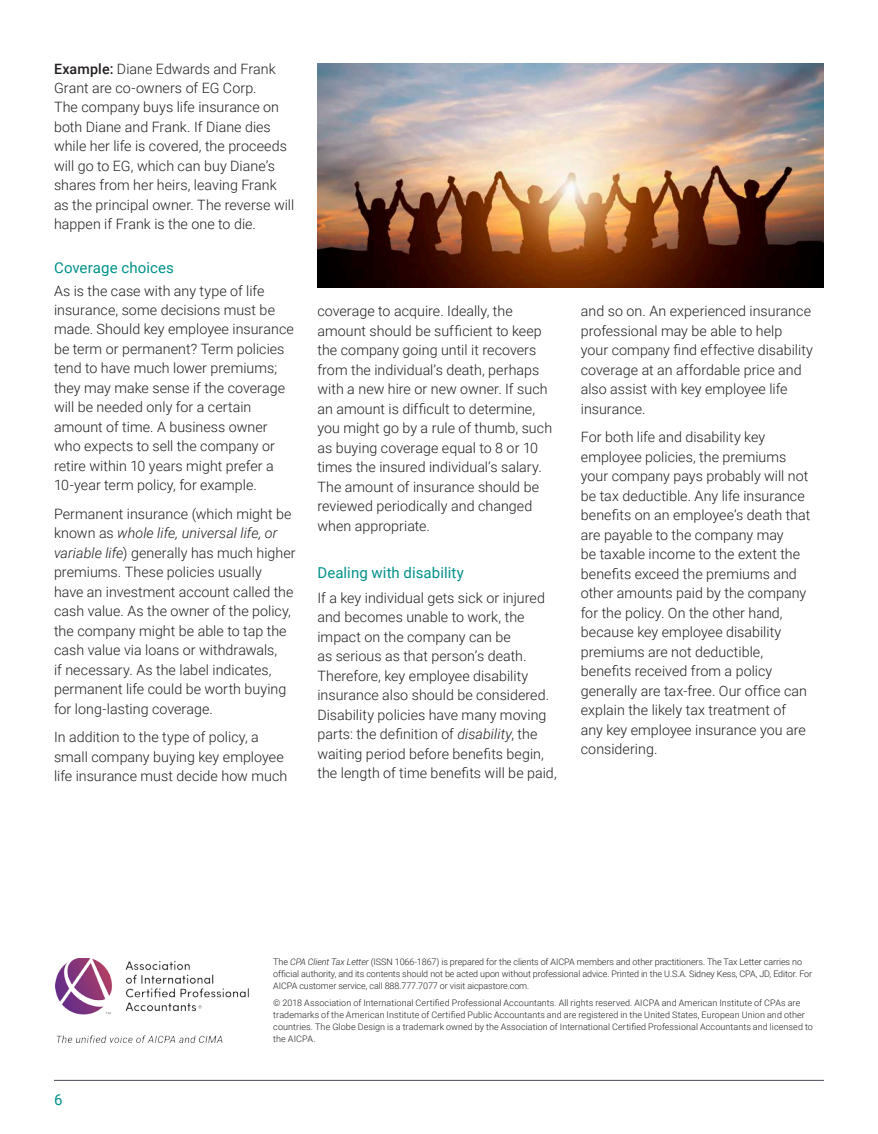
<style>
.page{position:relative;width:878px;height:1134px;background:#fff}
.page>*{position:absolute;margin:0;border:0;box-sizing:border-box;transform-origin:0 0}
.t1{font:15px "Roboto";letter-spacing:.005em;color:#009189}
.t2{font:300 14.25px/19.5px "Roboto";letter-spacing:.005em;color:#231f20}
.t3{font:300 9px/12px "Roboto";letter-spacing:.005em;color:#231f20}
.s1{font-weight:500}
.s2{font-style:italic}
</style>
<div class="page">
<hr style="left:54px;top:1080px;width:770px;height:1px;background:#464b54">
<img style="left:55px;top:958px;width:193px;height:84px">
<img style="left:317px;top:63px;width:507px;height:225px">
<p class="t2" style="left:54px;top:58px;width:242px"><span class="s1">Example:</span> Diane Edwards and Frank Grant are co-owners of EG Corp.<br>The company buys life insurance on both Diane and Frank. If Diane dies while her life is covered, the proceeds will go to EG, which can buy Diane’s shares from her heirs, leaving Frank as the principal owner. The reverse will happen if Frank is the one to die.</p>
<p class="t1" style="left:54px;top:257px;width:121px">Coverage choices</p>
<p class="t2" style="left:54px;top:280px;width:241px">As is the case with any type of life insurance, some decisions must be made. Should key employee insurance be term or permanent? Term policies tend to have much lower premiums; they may make sense if the coverage will be needed only for a certain amount of time. A business owner who expects to sell the company or retire within 10 years might prefer a 10-year term policy, for example.</p>
<p class="t2" style="left:54px;top:504px;width:243px">Permanent insurance (which might be known as <span class="s2">whole life, universal life, or variable life</span>) generally has much higher premiums. These policies usually<br>have an investment account called the cash value. As the owner of the policy, the company might be able to tap the cash value via loans or withdrawals,<br>if necessary. As the label indicates, permanent life could be worth buying for long-lasting coverage.</p>
<p class="t2" style="left:54px;top:727px;width:235px">In addition to the type of policy, a small company buying key employee life insurance must decide how much</p>
<p class="t2" style="left:317px;top:301px;width:236px">coverage to acquire. Ideally, the amount should be sufficient to keep the company going until it recovers from the individual’s death, perhaps with a new hire or new owner. If such an amount is difficult to determine, you might go by a rule of thumb, such as buying coverage equal to 8 or 10 times the insured individual’s salary.<br>The amount of insurance should be reviewed periodically and changed when appropriate.</p>
<p class="t1" style="left:317px;top:562px;width:148px">Dealing with disability</p>
<p class="t2" style="left:317px;top:588px;width:241px">If a key individual gets sick or injured and becomes unable to work, the impact on the company can be<br>as serious as that person’s death.<br>Therefore, key employee disability insurance also should be considered.<br>Disability policies have many moving parts: the definition of <span class="s2">disability</span>, the waiting period before benefits begin, the length of time benefits will be paid,</p>
<p class="t2" style="left:581px;top:301px;width:234px">and so on. An experienced insurance professional may be able to help your company find effective disability coverage at an affordable price and also assist with key employee life insurance.</p>
<p class="t2" style="left:581px;top:427px;width:231px">For both life and disability key employee policies, the premiums your company pays probably will not be tax deductible. Any life insurance benefits on an employee’s death that are payable to the company may<br>be taxable income to the extent the benefits exceed the premiums and other amounts paid by the company for the policy. On the other hand, because key employee disability premiums are not deductible, benefits received from a policy generally are tax-free. Our office can explain the likely tax treatment of any key employee insurance you are considering.</p>
<p class="t1" style="left:54px;top:1089px;width:10px">6</p>
<p class="t3" style="left:273px;top:956px;width:540px">The <span class="s2">CPA Client Tax Letter</span> (ISSN 1066-1867) is prepared for the clients of AICPA members and other practitioners. The Tax Letter carries no official authority, and its contents should not be acted upon without professional advice. Printed in the U.S.A. Sidney Kess, CPA, JD, Editor. For<br>AICPA customer service, call 888.777.7077 or visit aicpastore.com.</p>
<p class="t3" style="left:273px;top:997px;width:541px">© 2018 Association of International Certified Professional Accountants. All rights reserved. AICPA and American Institute of CPAs are trademarks of the American Institute of Certified Public Accountants and are registered in the United States, European Union and other countries. The Globe Design is a trademark owned by the Association of International Certified Professional Accountants and licensed to the AICPA.</p>
</div>
